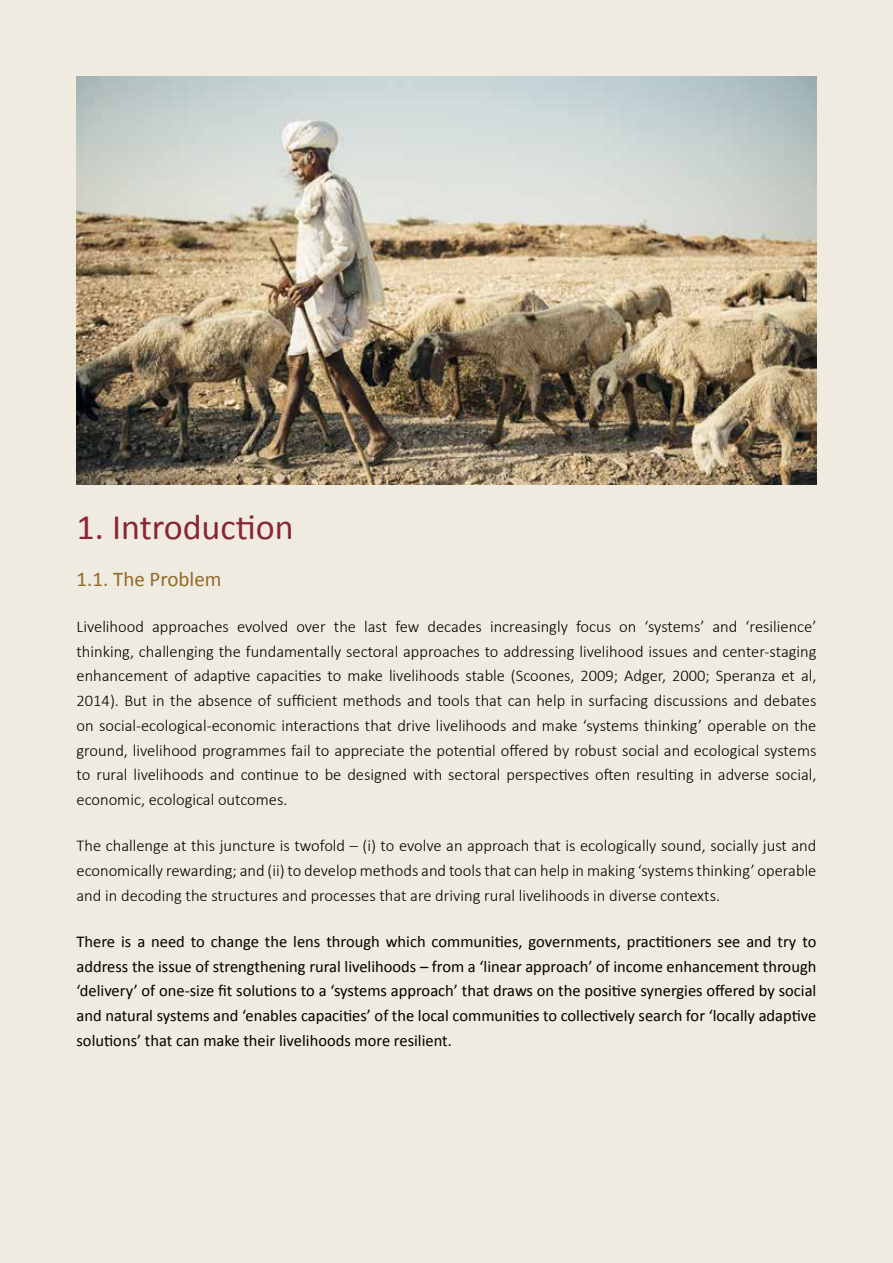
<style>
.page{position:relative;width:893px;height:1263px;background:#efebe1}
.page>*{position:absolute;margin:0;border:0;box-sizing:border-box;transform-origin:0 0}
.t1{font:36px "Calibri";color:#8a2536}
.t2{font:21px "Calibri";color:#936828}
.t3{font:300 16.5px/24.8px "Calibri";color:#000;text-align:justify}
.t4{font:16.5px/24.8px "Calibri";color:#000;text-align:justify}
</style>
<div class="page">
<img style="left:77px;top:77px;width:739px;height:408px">
<h1 class="t1" style="left:77px;top:505px;width:219px">1. Introduction</h1>
<p class="t2" style="left:77px;top:566px;width:147px">1.1. The Problem</p>
<p class="t3" style="left:77px;top:613px;width:741px">Livelihood approaches evolved over the last few decades increasingly focus on ‘systems’ and ‘resilience’ thinking, challenging the fundamentally sectoral approaches to addressing livelihood issues and center-staging enhancement of adaptive capacities to make livelihoods stable (Scoones, 2009; Adger, 2000; Speranza et al, 2014). But in the absence of sufficient methods and tools that can help in surfacing discussions and debates on social-ecological-economic interactions that drive livelihoods and make ‘systems thinking’ operable on the ground, livelihood programmes fail to appreciate the potential offered by robust social and ecological systems to rural livelihoods and continue to be designed with sectoral perspectives often resulting in adverse social, economic, ecological outcomes.</p>
<p class="t3" style="left:77px;top:832px;width:741px">The challenge at this juncture is twofold – (i) to evolve an approach that is ecologically sound, socially just and economically rewarding; and (ii) to develop methods and tools that can help in making ‘systems thinking’ operable and in decoding the structures and processes that are driving rural livelihoods in diverse contexts.</p>
<p class="t4" style="left:77px;top:929px;width:741px">There is a need to change the lens through which communities, governments, practitioners see and try to address the issue of strengthening rural livelihoods – from a ‘linear approach’ of income enhancement through ‘delivery’ of one-size fit solutions to a ‘systems approach’ that draws on the positive synergies offered by social and natural systems and ‘enables capacities’ of the local communities to collectively search for ‘locally adaptive solutions’ that can make their livelihoods more resilient.</p>
</div>
